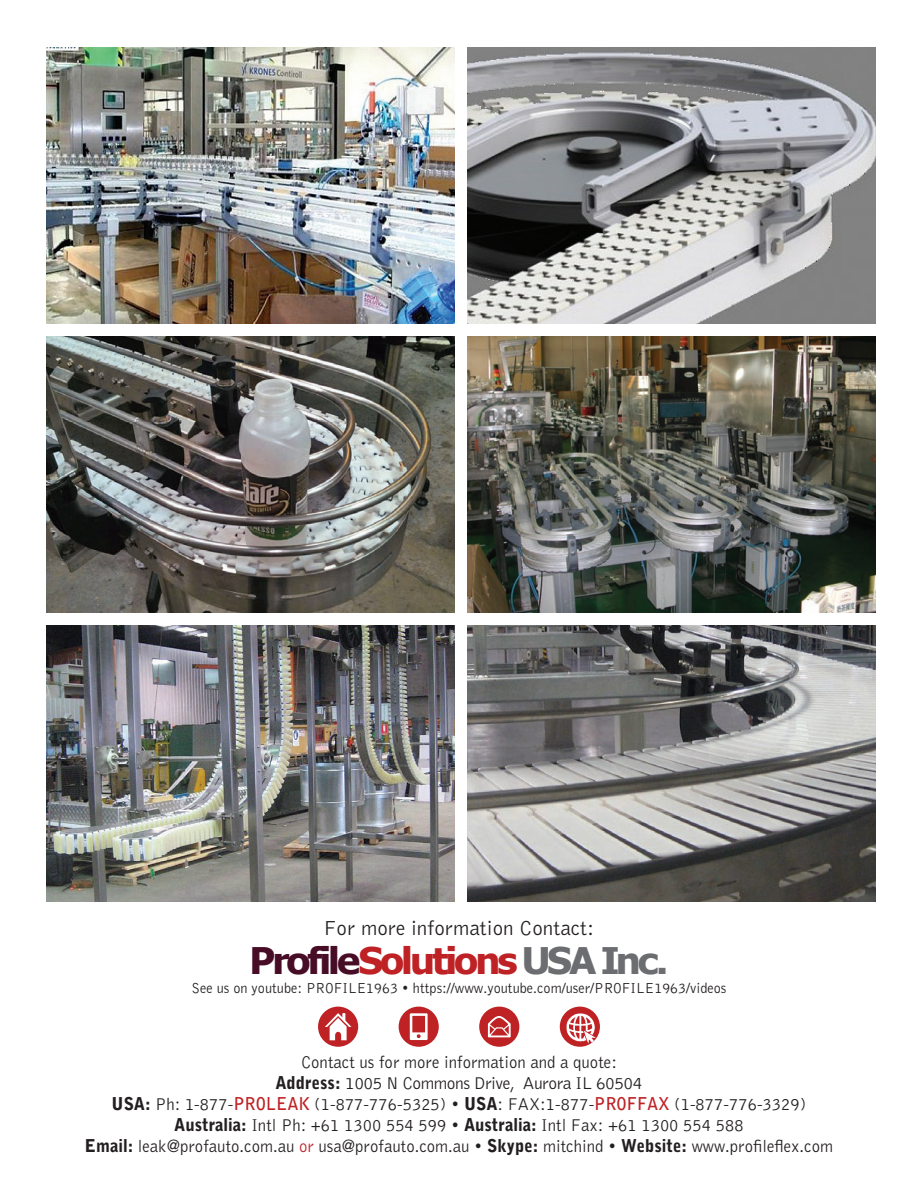
<style>
.page{position:relative;width:918px;height:1188px;background:#fff}
.page>*{position:absolute;margin:0;border:0;box-sizing:border-box;transform-origin:0 0}
.t1{font:700 36.6px "Tahoma";letter-spacing:-.075em;color:#bf2225;scale:1.06 1}
.t2{font:300 21px "Bell Gothic";color:#231f20}
.t3{font:300 17.7px/21px "Bell Gothic";color:#231f20;text-align:center;scale:.95 1}
.t4{font:300 15px "Bell Gothic";color:#231f20;scale:.95 1}
.s1{color:#470c26}
.s2{color:#6c6d70}
.s3{font-size:32.7px;color:#6c6d70}
.s4{font-weight:900}
.s5{font-weight:700;color:#bf2225}
.s6{color:#bf2225}
</style>
<div class="page">
<div style="left:318px;top:1007px;width:40px;height:40px;background:#bf2225;border-radius:50%"></div>
<svg style="left:325px;top:1013px;width:26px;height:27px"></svg>
<div style="left:399px;top:1007px;width:40px;height:40px;background:#bf2225;border-radius:50%"></div>
<svg style="left:410px;top:1013px;width:18px;height:27px"></svg>
<div style="left:479px;top:1007px;width:40px;height:40px;background:#bf2225;border-radius:50%"></div>
<svg style="left:488px;top:1016px;width:23px;height:21px"></svg>
<div style="left:560px;top:1007px;width:40px;height:40px;background:#bf2225;border-radius:50%"></div>
<img style="left:566px;top:1013px;width:30px;height:32px">
<img style="left:47px;top:336px;width:408px;height:277px">
<img style="left:47px;top:48px;width:408px;height:276px">
<img style="left:468px;top:48px;width:408px;height:276px">
<img style="left:47px;top:625px;width:408px;height:276px">
<img style="left:468px;top:625px;width:408px;height:276px">
<img style="left:468px;top:336px;width:408px;height:277px">
<p class="t2" style="left:324px;top:917px;width:272px">For more information Contact:</p>
<h1 class="t1" style="left:250px;top:935px;width:396px"><span class="s1">Profile</span>Solutions <span class="s2">USA Inc</span><span class="s3">.</span></h1>
<p class="t4" style="left:192px;top:980px;width:565px">See us on youtube: PROFILE1963 • https://www.youtube.com/user/PROFILE1963/videos</p>
<p class="t3" style="left:85px;top:1052px;width:789px">Contact us for more information and a quote:<br><span class="s4">Address:</span> 1005 N Commons Drive, Aurora IL 60504<br><span class="s4">USA:</span> Ph: 1-877-<span class="s5">PROLEAK</span> (1-877-776-5325) • <span class="s4">USA</span>: FAX:1-877-<span class="s5">PROFFAX</span> (1-877-776-3329)<br><span class="s4">Australia:</span> Intl Ph: +61 1300 554 599 • <span class="s4">Australia:</span> Intl Fax: +61 1300 554 588<br><span class="s4">Email:</span> leak@profauto.com.au <span class="s6">or</span> usa@profauto.com.au • <span class="s4">Skype:</span> mitchind • <span class="s4">Website:</span> www.profileflex.com</p>
</div>
